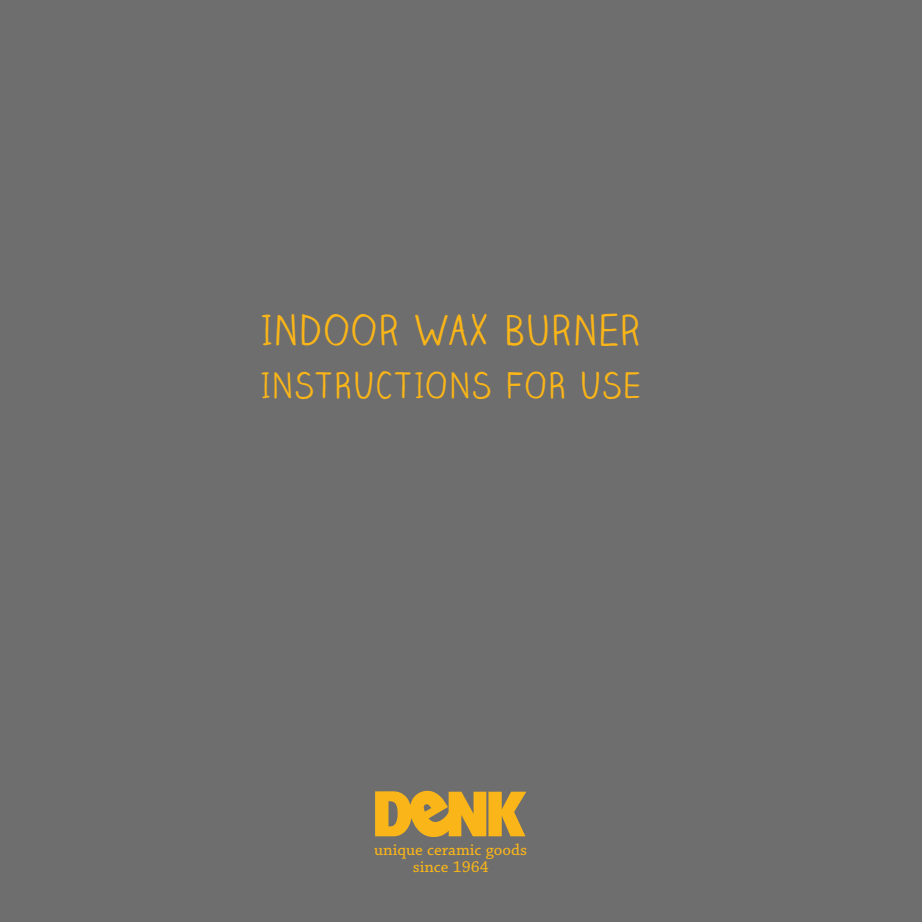
<style>
.page{position:relative;width:922px;height:922px;background:#fff}
.page>*{position:absolute;margin:0;border:0;box-sizing:border-box;transform-origin:0 0}
.t1{font:41.25px "Claire Hand";letter-spacing:.065em;color:#fab518}
.t2{font:35px "Claire Hand";letter-spacing:.055em;color:#fab518}
.t3{font:16.25px/16.8px "Chaparral MM 440 6";color:#fab518;text-align:center}
</style>
<div class="page">
<div style="left:0;top:0;width:921px;height:921px;background:#6e6e6e"></div>
<svg style="left:375px;top:790px;width:151px;height:47px"></svg>
<h1 class="t1" style="left:261px;top:304px;width:380px">INDOOR WAX BURNER</h1>
<h2 class="t2" style="left:261px;top:363px;width:380px">INSTRUCTIONS FOR USE</h2>
<p class="t3" style="left:374px;top:841px;width:154px">unique ceramic goods since 1964</p>
</div>
